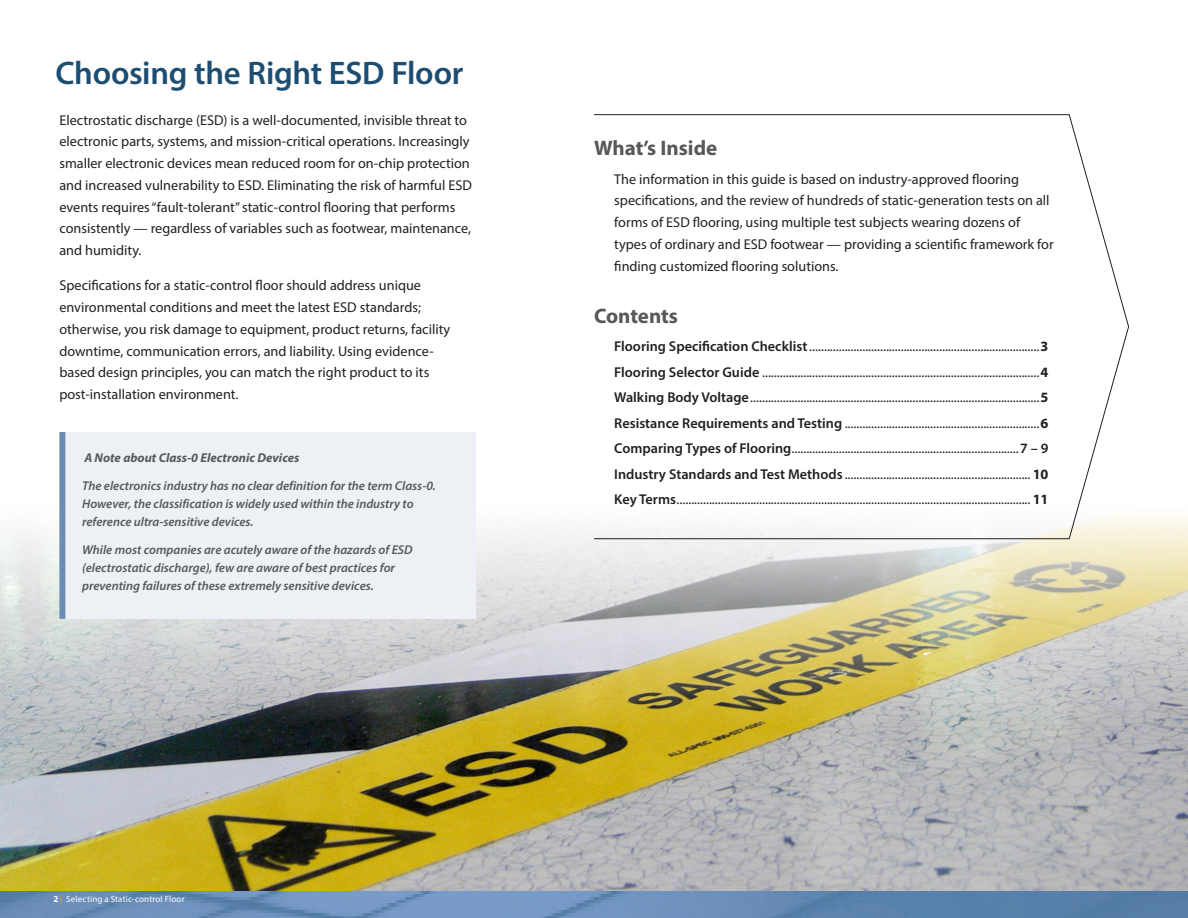
<style>
.page{position:relative;width:1188px;height:918px;background:#fff}
.page>*{position:absolute;margin:0;border:0;box-sizing:border-box;transform-origin:0 0}
.t1{font:600 32.7px "Myriad Pro";letter-spacing:-.01em;color:#1d4e72}
.copy{font:700 21px "Myriad Pro";color:#57585a}
.copy-2{font:14.25px/21.8px "Myriad Pro";color:#231f20}
.checklist_item{font:italic 600 12.75px/18px "Myriad Pro";color:#57585a}
.checklist_item-2{font:italic 700 12.75px "Myriad Pro";color:#57585a}
.t2{font:9px "Myriad Pro";letter-spacing:.02em;color:#fff}
.s1{font-weight:700}
.s2{font-size:9.9px;color:#ffa300}
.s3{font-weight:600}
</style>
<div class="page">
<img style="left:0;top:455px;width:1188px;height:463px">
<div style="left:60px;top:432px;width:415px;height:187px;background:#edf0f5"></div>
<div style="left:59px;top:432px;width:6px;height:187px;background:#6b8cb3"></div>
<svg style="left:594px;top:114px;width:535px;height:425px"></svg>
<p class="t1" style="left:56px;top:52px;width:409px">Choosing the Right ESD Floor</p>
<p class="copy-2" style="left:59px;top:109px;width:414px">Electrostatic discharge (ESD) is a well-documented, invisible threat to electronic parts, systems, and mission‑critical operations. Increasingly smaller electronic devices mean reduced room for on-chip protection and increased vulnerability to ESD. Eliminating the risk of harmful ESD events requires “fault-tolerant” static‑control flooring that performs consistently — regardless of variables such as footwear, maintenance, and humidity.</p>
<p class="copy-2" style="left:59px;top:274px;width:392px">Specifications for a static-control floor should address unique environmental conditions and meet the latest ESD standards; otherwise, you risk damage to equipment, product returns, facility downtime, communication errors, and liability. Using evidence&shy;based design principles, you can match the right product to its post‑installation environment.</p>
<p class="checklist_item-2" style="left:84px;top:449px;width:217px">A Note about Class-0 Electronic Devices</p>
<p class="checklist_item" style="left:82px;top:477px;width:355px">The electronics industry has no clear definition for the term Class-0.<br>However, the classification is widely used within the industry to reference ultra-sensitive devices.</p>
<p class="checklist_item" style="left:82px;top:541px;width:332px">While most companies are acutely aware of the hazards of ESD (electrostatic discharge), few are aware of best practices for preventing failures of these extremely sensitive devices.</p>
<p class="t2" style="left:53px;top:894px;width:133px"><span class="s1">2</span> <span class="s2">|</span> Selecting a Static-control Floor</p>
<p class="copy" style="left:594px;top:134px;width:125px">What’s Inside</p>
<p class="copy-2" style="left:614px;top:168px;width:441px">The information in this guide is based on industry-approved flooring specifications, and the review of hundreds of static‑generation tests on all forms of ESD flooring, using multiple test subjects wearing dozens of types of ordinary and ESD footwear — providing a scientific framework for finding customized flooring solutions.</p>
<p class="copy" style="left:594px;top:302px;width:86px">Contents</p>
<p class="copy-2" style="left:614px;top:335px;width:436px"><span class="s3">Flooring Specification Checklist</span>..............................................................................<span class="s1">3</span></p>
<p class="copy-2" style="left:614px;top:361px;width:436px"><span class="s3">Flooring Selector Guide</span> ..............................................................................................<span class="s1">4</span></p>
<p class="copy-2" style="left:614px;top:386px;width:436px"><span class="s3">Walking Body Voltage</span>..................................................................................................<span class="s1">5</span></p>
<p class="copy-2" style="left:614px;top:412px;width:436px"><span class="s3">Resistance Requirements and Testing</span> ..................................................................<span class="s1">6</span></p>
<p class="copy-2" style="left:614px;top:438px;width:436px"><span class="s3">Comparing Types of Flooring</span>.............................................................................<span class="s3">7 – 9</span></p>
<p class="copy-2" style="left:614px;top:463px;width:436px"><span class="s3">Industry Standards and Test Methods</span> ............................................................... <span class="s1">10</span></p>
<p class="copy-2" style="left:614px;top:489px;width:436px"><span class="s3">Key Terms</span>........................................................................................................................ <span class="s1">11</span></p>
</div>
